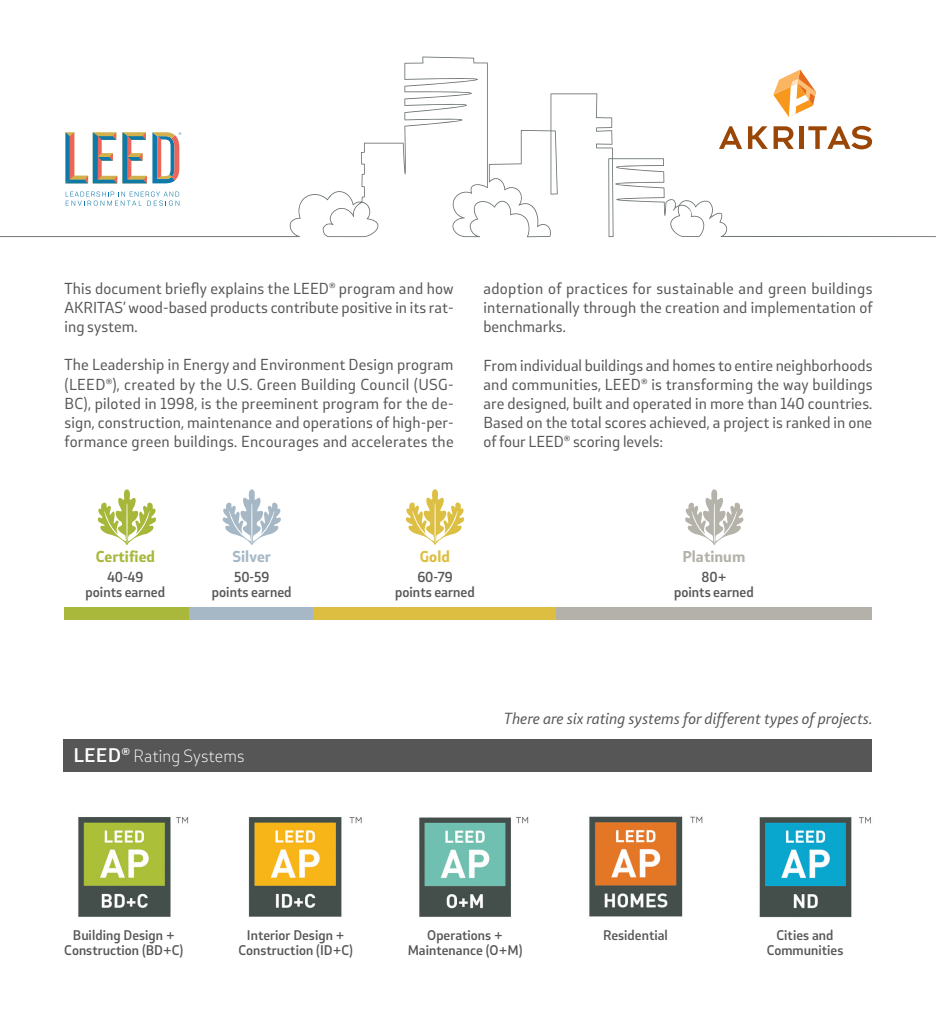
<style>
.page{position:relative;width:936px;height:1021px;background:#fff}
.page>*{position:absolute;margin:0;border:0;box-sizing:border-box;transform-origin:0 0}
.t1{font:300 16.5px "Stobi Sans";letter-spacing:.01em;color:#fff}
.t2{font:15px "Stobi Sans It";letter-spacing:.01em;color:#575656;scale:1.04 1}
.t3{font:14.85px/19.2px "Stobi Sans";color:#575656;text-align:justify}
.t4{font:700 14.7px "Stobi Sans";color:#a9b83a}
.t5{font:700 14.7px "Stobi Sans";color:#b3b1aa}
.t6{font:700 14.7px "Stobi Sans";color:#a6b8c6}
.t7{font:700 14.7px "Stobi Sans";color:#ddbe41}
.t8{font:500 13.5px/15px "Stobi Sans";color:#575656;text-align:center}
.t9{font:500 13.05px/15.6px "Stobi Sans";color:#575656;text-align:center}
.s1{font-weight:500;font-size:18.3px}
</style>
<div class="page">
<div style="left:63px;top:738px;width:808px;height:33px;background:#575656"></div>
<div style="left:65px;top:607px;width:124px;height:13px;background:#a9b83a"></div>
<div style="left:189px;top:607px;width:124px;height:13px;background:#a6b8c6"></div>
<div style="left:313px;top:607px;width:110px;height:13px;background:#ddbe41"></div>
<div style="left:423px;top:607px;width:133px;height:13px;background:#ddbe41"></div>
<div style="left:556px;top:607px;width:316px;height:13px;background:#b3b1aa"></div>
<svg style="left:685px;top:489px;width:58px;height:56px"></svg>
<svg style="left:406px;top:489px;width:58px;height:55px"></svg>
<svg style="left:223px;top:489px;width:58px;height:56px"></svg>
<svg style="left:98px;top:489px;width:58px;height:56px"></svg>
<img style="left:78px;top:817px;width:111px;height:100px">
<img style="left:248px;top:817px;width:114px;height:100px">
<img style="left:419px;top:816px;width:110px;height:101px">
<img style="left:589px;top:816px;width:114px;height:101px">
<img style="left:759px;top:817px;width:112px;height:101px">
<svg style="left:289px;top:57px;width:646px;height:180px"></svg>
<hr style="left:0;top:236px;width:300px;height:1px;background:#575656">
<svg style="left:66px;top:191px;width:113px;height:15px"></svg>
<svg style="left:65px;top:132px;width:116px;height:51px"></svg>
<p class="t3" style="left:65px;top:278px;width:390px">This document briefly explains the LEED® program and how AKRITAS’ wood-based products contribute positive in its rat&shy;ing system.</p>
<p class="t3" style="left:65px;top:355px;width:390px">The Leadership in Energy and Environment Design program (LEED®), created by the U.S. Green Building Council (USG-BC), piloted in 1998, is the preeminent program for the de&shy;sign, construction, maintenance and operations of high-per&shy;formance green buildings. Encourages and accelerates the</p>
<p class="t3" style="left:483px;top:278px;width:390px">adoption of practices for sustainable and green buildings internationally through the creation and implementation of benchmarks.</p>
<p class="t3" style="left:483px;top:355px;width:391px">From individual buildings and homes to entire neighborhoods and communities, LEED® is transforming the way buildings are designed, built and operated in more than 140 countries.<br>Based on the total scores achieved, a project is ranked in one of four LEED® scoring levels:</p>
<p class="t4" style="left:96px;top:546px;width:61px">Certified</p>
<p class="t8" style="left:86px;top:568px;width:81px">40-49<br>points earned</p>
<p class="t6" style="left:232px;top:546px;width:40px">Silver</p>
<p class="t8" style="left:212px;top:568px;width:81px">50-59<br>points earned</p>
<p class="t7" style="left:420px;top:546px;width:32px">Gold</p>
<p class="t8" style="left:395px;top:568px;width:81px">60-79<br>points earned</p>
<p class="t5" style="left:682px;top:546px;width:64px">Platinum</p>
<p class="t8" style="left:674px;top:568px;width:81px">80+<br>points earned</p>
<p class="t1" style="left:74px;top:744px;width:172px"><span class="s1">LEED®</span> Rating Systems</p>
<p class="t2" style="left:504px;top:708px;width:355px">There are six rating systems for different types of projects.</p>
<p class="t9" style="left:64px;top:926px;width:120px">Building Design +<br>Construction (BD+C)</p>
<p class="t9" style="left:238px;top:926px;width:116px">Interior Design +<br>Construction (ID+C)</p>
<p class="t9" style="left:407px;top:926px;width:116px">Operations +<br>Maintenance (O+M)</p>
<p class="t9" style="left:603px;top:926px;width:66px">Residential</p>
<p class="t9" style="left:766px;top:926px;width:78px">Cities and<br>Communities</p>
</div>
